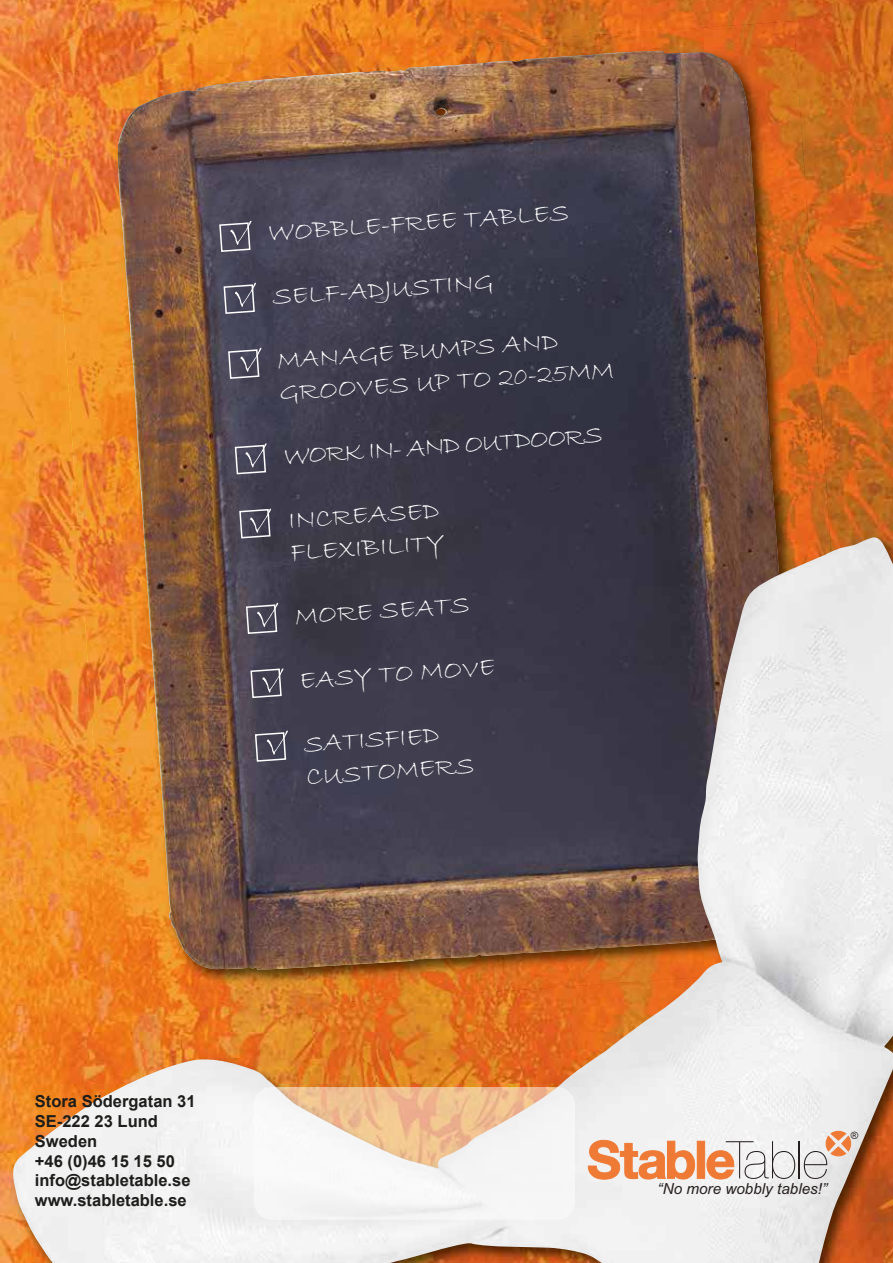
<style>
.page{position:relative;width:893px;height:1263px;background:#fff}
.page>*{position:absolute;margin:0;border:0;box-sizing:border-box;transform-origin:0 0}
.t1{font:27px/32.4px "Bradley Hand ITC";color:#fff}
.t2{font:700 16.5px/19.8px "Arial";color:#1d1d1b}
.t3{font:italic 15.3px "Arial";color:#261f1f}
.t4{font:10.2px "Arial";color:#261f1f}
</style>
<div class="page">
<img style="left:0;top:0;width:892px;height:1262px">
<img style="left:46px;top:21px;width:813px;height:516px">
<img style="left:118px;top:51px;width:681px;height:486px">
<img style="left:13px;top:537px;width:879px;height:725px">
<svg style="left:587px;top:1139px;width:108px;height:40px"></svg>
<div style="left:696px;top:1140px;width:8px;height:38px;background:#ef7a35;border:1px solid #ef7a35"></div>
<svg style="left:706px;top:1140px;width:89px;height:39px"></svg>
<hr style="left:798px;top:1140px;width:1px;height:37px;background:#261f1f">
<svg style="left:803px;top:1130px;width:48px;height:48px;background:#e1cec3"></svg>
<svg style="left:254px;top:1086px;width:321px;height:133px;fill:#f5f5f5"></svg>
<svg style="left:218px;top:220px;width:38px;height:95px;background:#575667"></svg>
<svg style="left:227px;top:347px;width:34px;height:32px"></svg>
<svg style="left:234px;top:443px;width:37px;height:96px;background:#555262"></svg>
<svg style="left:245px;top:602px;width:38px;height:96px;background:#565261"></svg>
<svg style="left:254px;top:730px;width:34px;height:32px"></svg>
<p class="t1" style="left:267px;top:217px;width:303px;rotate:-4deg">WOBBLE-FREE TABLES</p>
<p class="t1" style="left:271px;top:281px;width:222px;rotate:-4deg">SELF-ADJUSTING</p>
<p class="t1" style="left:276px;top:345px;width:336px;rotate:-4deg">MANAGE BUMPS AND<br>GROOVES UP TO 20-25MM</p>
<p class="t1" style="left:283px;top:441px;width:321px;rotate:-4deg">WORK IN- AND OUTDOORS</p>
<p class="t1" style="left:287px;top:504px;width:155px;rotate:-4deg">INCREASED<br>FLEXIBILITY</p>
<p class="t1" style="left:294px;top:600px;width:176px;rotate:-4deg">MORE SEATS</p>
<p class="t1" style="left:298px;top:664px;width:198px;rotate:-4deg">EASY TO MOVE</p>
<p class="t1" style="left:303px;top:728px;width:170px;rotate:-4deg">SATISFIED<br>CUSTOMERS</p>
<p class="t2" style="left:35px;top:1091px;width:162px">Stora Södergatan 31<br>SE-222 23 Lund<br>Sweden<br>+46 (0)46 15 15 50 info@stabletable.se www.stabletable.se</p>
<p class="t3" style="left:657px;top:1178px;width:171px">“No more wobbly tables!”</p>
<p class="t4" style="left:850px;top:1128px;width:9px">®</p>
</div>
